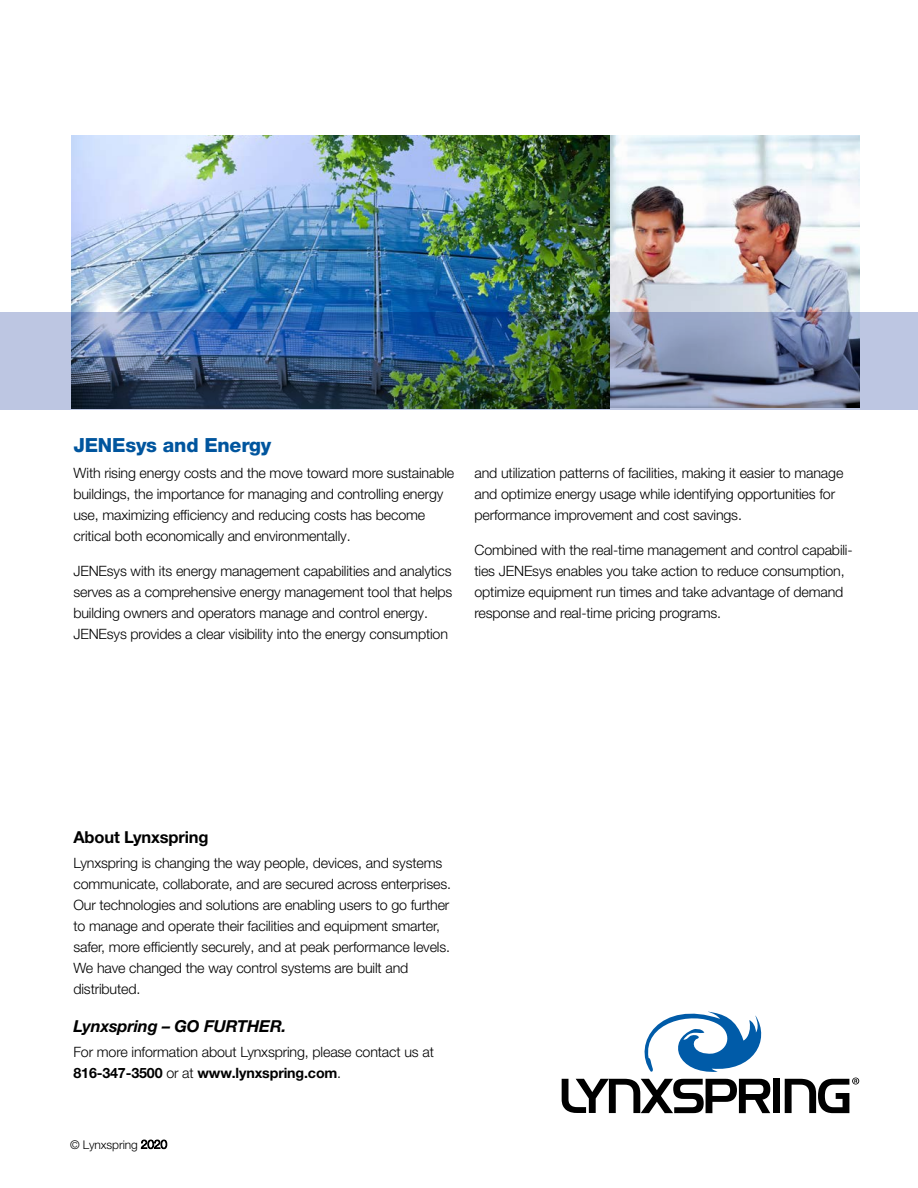
<style>
.page{position:relative;width:918px;height:1188px;background:#fff}
.page>*{position:absolute;margin:0;border:0;box-sizing:border-box;transform-origin:0 0}
.Body_Copy{font:800 19.5px "Helvetica Neue LT Pro";letter-spacing:-.01em;color:#00559e}
.Body_Copy-2{font:italic 700 16.5px "Helvetica Neue LT Pro";letter-spacing:-.01em;color:#000}
.Body_Copy-3{font:700 16.5px "Helvetica Neue LT Pro";letter-spacing:-.01em;color:#000}
.Body_Copy-4{font:300 14.25px/21px "Helvetica Neue LT Pro";letter-spacing:-.01em;color:#000}
.Body_Copy-5{font:300 12px "Helvetica Neue LT Pro";letter-spacing:-.01em;color:#000}
.s1{font-weight:700}
.s2{font-family:"Helvetica Neue LT Std"}
</style>
<div class="page">
<img style="left:609px;top:135px;width:250px;height:177px">
<img style="left:71px;top:135px;width:538px;height:177px">
<img style="left:0;top:312px;width:918px;height:97px">
<div style="left:773px;top:1079px;width:7px;height:34px;background:#000"></div>
<svg style="left:562px;top:1012px;width:209px;height:101px"></svg>
<svg style="left:785px;top:1078px;width:74px;height:35px"></svg>
<p class="Body_Copy" style="left:73px;top:433px;width:199px">JENEsys and Energy</p>
<p class="Body_Copy-4" style="left:73px;top:462px;width:382px">With rising energy costs and the move toward more sustainable buildings, the importance for managing and controlling energy use, maximizing efficiency and reducing costs has become critical both economically and environmentally.</p>
<p class="Body_Copy-4" style="left:73px;top:560px;width:380px">JENEsys with its energy management capabilities and analytics serves as a comprehensive energy management tool that helps building owners and operators manage and control energy.<br>JENEsys provides a clear visibility into the energy consumption</p>
<p class="Body_Copy-4" style="left:474px;top:462px;width:370px">and utilization patterns of facilities, making it easier to manage and optimize energy usage while identifying opportunities for performance improvement and cost savings.</p>
<p class="Body_Copy-4" style="left:474px;top:539px;width:380px">Combined with the real-time management and control capabili&shy;ties JENEsys enables you take action to reduce consumption, optimize equipment run times and take advantage of demand response and real-time pricing programs.</p>
<p class="Body_Copy-3" style="left:73px;top:827px;width:137px">About Lynxspring</p>
<p class="Body_Copy-4" style="left:73px;top:852px;width:379px">Lynxspring is changing the way people, devices, and systems communicate, collaborate, and are secured across enterprises.<br>Our technologies and solutions are enabling users to go further to manage and operate their facilities and equipment smarter, safer, more efficiently securely, and at peak performance levels.<br>We have changed the way control systems are built and distributed.</p>
<p class="Body_Copy-2" style="left:73px;top:1016px;width:214px">Lynxspring – GO FURTHER.</p>
<p class="Body_Copy-4" style="left:73px;top:1041px;width:362px">For more information about Lynxspring, please contact us at<br><span class="s1">816-347-3500</span> or at <span class="s1">www.lynxspring.com</span>.</p>
<p class="Body_Copy-5" style="left:70px;top:1137px;width:99px">© Lynxspring <span class="s2">2020</span></p>
</div>
